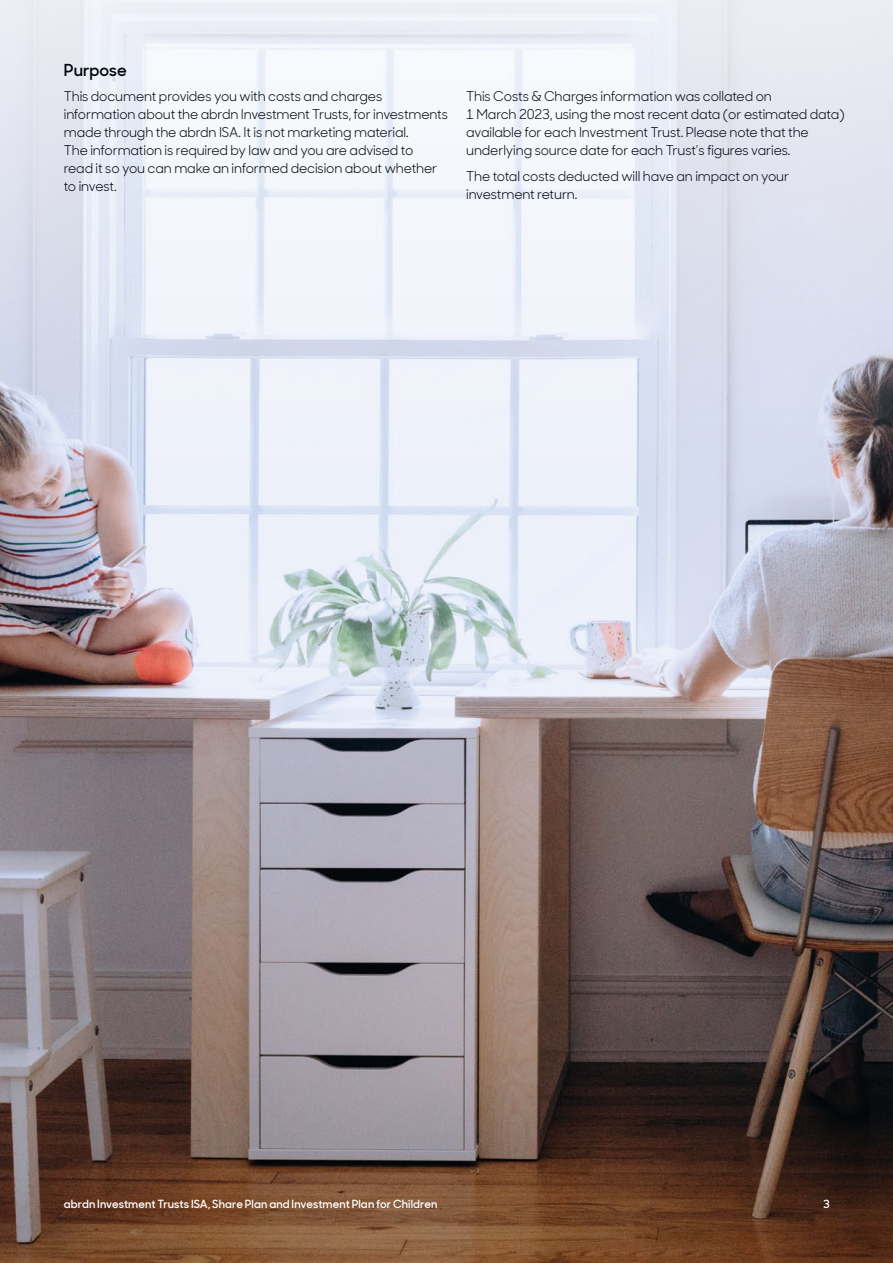
<style>
.page{position:relative;width:893px;height:1263px;background:#fff}
.page>*{position:absolute;margin:0;border:0;box-sizing:border-box;transform-origin:0 0}
.t1{font:600 16.5px "Sharp Sans Display No 1";color:#00050f}
.t2{font:13.5px/18px "Sharp Sans Display No 1";letter-spacing:-.01em;color:#00050f}
.t3{font:600 11.25px "Sharp Sans Display No 1";letter-spacing:.01em;color:#fff}
</style>
<div class="page">
<img style="left:0;top:500px;width:893px;height:763px">
<svg style="left:0;top:0;width:893px;height:500px;fill:#ebeef7"></svg>
<p class="t1" style="left:64px;top:57px;width:64px">Purpose</p>
<p class="t2" style="left:64px;top:86px;width:386px">This document provides you with costs and charges information about the abrdn Investment Trusts, for investments made through the abrdn ISA. It is not marketing material.<br>The information is required by law and you are advised to<br>read it so you can make an informed decision about whether to invest.</p>
<p class="t2" style="left:466px;top:86px;width:380px">This Costs &amp; Charges information was collated on<br>1 March 2023, using the most recent data (or estimated data) available for each Investment Trust. Please note that the underlying source date for each Trust’s figures varies.</p>
<p class="t2" style="left:466px;top:166px;width:325px">The total costs deducted will have an impact on your investment return.</p>
<p class="t3" style="left:64px;top:1195px;width:375px">abrdn Investment Trusts ISA, Share Plan and Investment Plan for Children</p>
<p class="t3" style="left:823px;top:1195px;width:8px">3</p>
</div>
